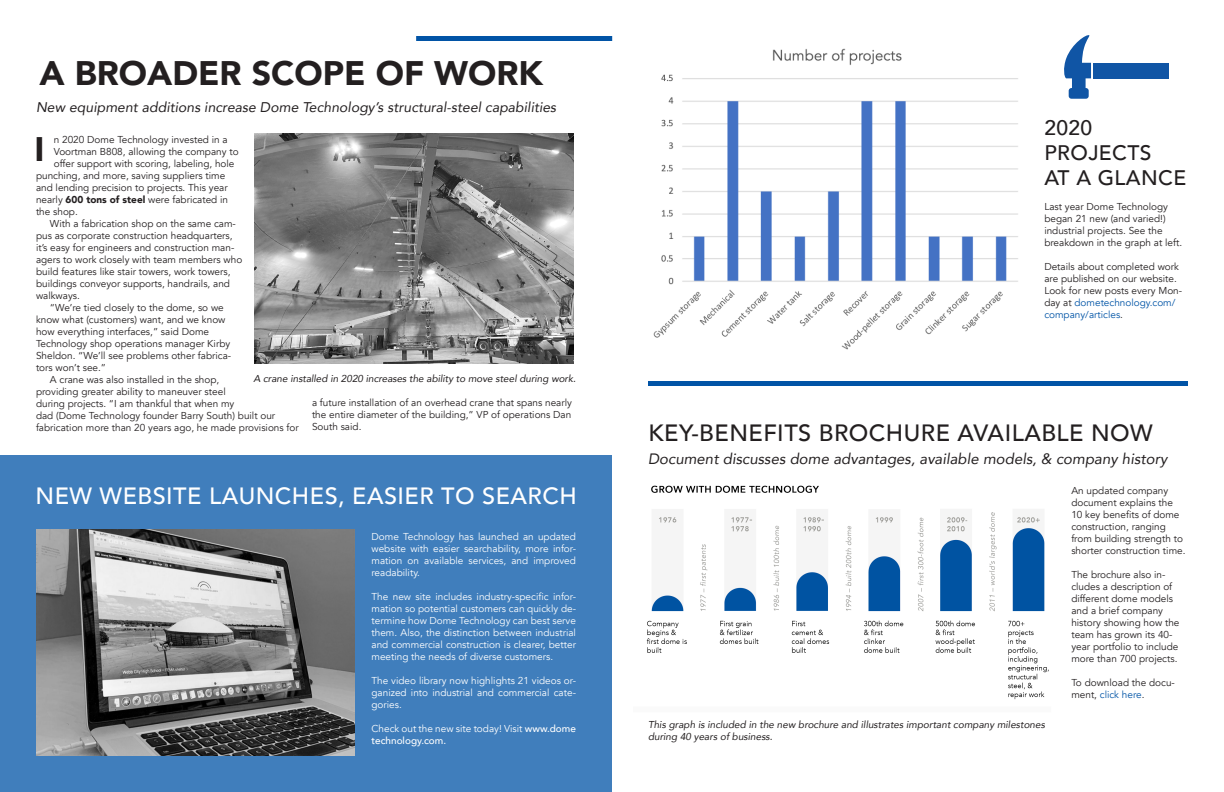
<style>
.page{position:relative;width:1224px;height:792px;background:#fff}
.page>*{position:absolute;margin:0;border:0;box-sizing:border-box;transform-origin:0 0}
.t1{font:900 34px "Avenir";color:#231f20}
.t2{font:500 23.5px "Avenir";letter-spacing:.02em;color:#fff}
.t3{font:500 23.5px "Avenir";letter-spacing:.02em;color:#231f20}
.t4{font:500 21px "Avenir";letter-spacing:.02em;color:#231f20}
.t5{font:italic 15px "Avenir";letter-spacing:.005em;color:#231f20}
.t6{font:italic 14px "Avenir";letter-spacing:.005em;color:#231f20}
.t7{font:10px/12px "Avenir";color:#231f20}
.t8{font:10px/12px "Avenir";color:#fff;text-align:justify}
.t9{font:italic 10px/12px "Avenir";color:#231f20}
.t10{font:500 10px "Avenir";color:#fff}
.s1{font-weight:900}
.s2{font-weight:500}
.s3{color:#0154a6}
</style>
<div class="page">
<div style="left:0;top:455px;width:612px;height:337px;background:#407ebc"></div>
<div style="left:416px;top:36px;width:196px;height:5px;background:#0154a6"></div>
<div style="left:648px;top:381px;width:540px;height:5px;background:#0154a6"></div>
<img style="left:36px;top:530px;width:318px;height:226px">
<img style="left:653px;top:48px;width:365px;height:302px">
<img style="left:255px;top:134px;width:318px;height:229px">
<img style="left:646px;top:485px;width:403px;height:215px">
<div style="left:1093px;top:63px;width:76px;height:15px;background:#1055a5"></div>
<svg style="left:1064px;top:35px;width:27px;height:64px"></svg>
<p class="t1" style="left:40px;top:44px;width:505px">A BROADER SCOPE OF WORK</p>
<p class="t6" style="left:36px;top:98px;width:522px">New equipment additions increase Dome Technology’s structural-steel capabilities</p>
<p class="t7" style="left:54px;top:133px;width:175px">n 2020 Dome Technology invested in a</p>
<p class="t7" style="left:54px;top:145px;width:186px">Voortman B808, allowing the company to</p>
<p class="t7" style="left:54px;top:157px;width:182px">offer support with scoring, labeling, hole</p>
<p class="t7" style="left:36px;top:169px;width:191px">punching, and more, saving suppliers time</p>
<p class="t7" style="left:36px;top:181px;width:193px">and lending precision to projects. This year</p>
<p class="t7" style="left:36px;top:193px;width:194px">nearly <span class="s1">600 tons of steel</span> were fabricated in</p>
<p class="t7" style="left:36px;top:205px;width:43px">the shop.</p>
<p class="t7" style="left:36px;top:217px;width:208px;text-indent:14px">With a fabrication shop on the same cam&shy;pus as corporate construction headquarters, it’s easy for engineers and construction man&shy;agers to work closely with team members who build features like stair towers, work towers, buildings conveyor supports, handrails, and walkways.</p>
<p class="t7" style="left:36px;top:301px;width:197px;text-indent:14px">“We’re tied closely to the dome, so we know what (customers) want, and we know how everything interfaces,” said Dome Technology shop operations manager Kirby Sheldon. “We’ll see problems other fabrica&shy;tors won’t see.”</p>
<p class="t7" style="left:36px;top:373px;width:264px;text-indent:14px">A crane was also installed in the shop,<br>providing greater ability to maneuver steel<br>during projects. “I am thankful that when my<br>dad (Dome Technology founder Barry South) built our fabrication more than 20 years ago, he made provisions for</p>
<p class="t1" style="left:34px;top:120px;width:12px">I</p>
<p class="t9" style="left:253px;top:373px;width:324px">A crane installed in 2020 increases the ability to move steel during work.</p>
<p class="t7" style="left:312px;top:397px;width:261px;text-align:justify">a future installation of an overhead crane that spans nearly the entire diameter of the building,” VP of operations Dan South said.</p>
<p class="t2" style="left:36px;top:476px;width:543px">NEW WEBSITE LAUNCHES, EASIER TO SEARCH</p>
<p class="t8" style="left:372px;top:530px;width:206px">Dome Technology has launched an updated website with easier searchability, more infor&shy;mation on available services, and improved readability.</p>
<p class="t8" style="left:372px;top:590px;width:206px">The new site includes industry-specific infor&shy;mation so potential customers can quickly de&shy;termine how Dome Technology can best serve them. Also, the distinction between industrial and commercial construction is clearer, better meeting the needs of diverse customers.</p>
<p class="t8" style="left:372px;top:674px;width:206px">The video library now highlights 21 videos or&shy;ganized into industrial and commercial cate&shy;gories.</p>
<p class="t8" style="left:372px;top:722px;width:206px">Check out the new site today! Visit <span class="s2">www.dome</span></p>
<p class="t10" style="left:372px;top:732px;width:76px">technology.com.</p>
<p class="t4" style="left:1044px;top:109px;width:49px">2020</p>
<p class="t4" style="left:1044px;top:135px;width:109px">PROJECTS</p>
<p class="t4" style="left:1044px;top:160px;width:143px">AT A GLANCE</p>
<p class="t7" style="left:1044px;top:201px;width:139px">Last year Dome Technology began 21 new (and varied!) industrial projects. See the breakdown in the graph at left.</p>
<p class="t7" style="left:1044px;top:261px;width:139px">Details about completed work are published on our website.<br>Look for new posts every Mon&shy;day at <span class="s3">dometechnology.com/ company/articles</span>.</p>
<p class="t3" style="left:649px;top:413px;width:506px">KEY-BENEFITS BROCHURE AVAILABLE NOW</p>
<p class="t5" style="left:648px;top:449px;width:521px">Document discusses dome advantages, available models, &amp; company history</p>
<p class="t7" style="left:1071px;top:485px;width:116px">An updated company document explains the<br>10 key benefits of dome construction, ranging from building strength to shorter construction time.</p>
<p class="t7" style="left:1071px;top:569px;width:110px">The brochure also in&shy;cludes a description of different dome models and a brief company history showing how the team has grown its 40- year portfolio to include more than 700 projects.</p>
<p class="t7" style="left:1071px;top:677px;width:105px">To download the docu&shy;ment, <span class="s3">click here</span>.</p>
<p class="t9" style="left:648px;top:718px;width:399px">This graph is included in the new brochure and illustrates important company milestones during 40 years of business.</p>
</div>
